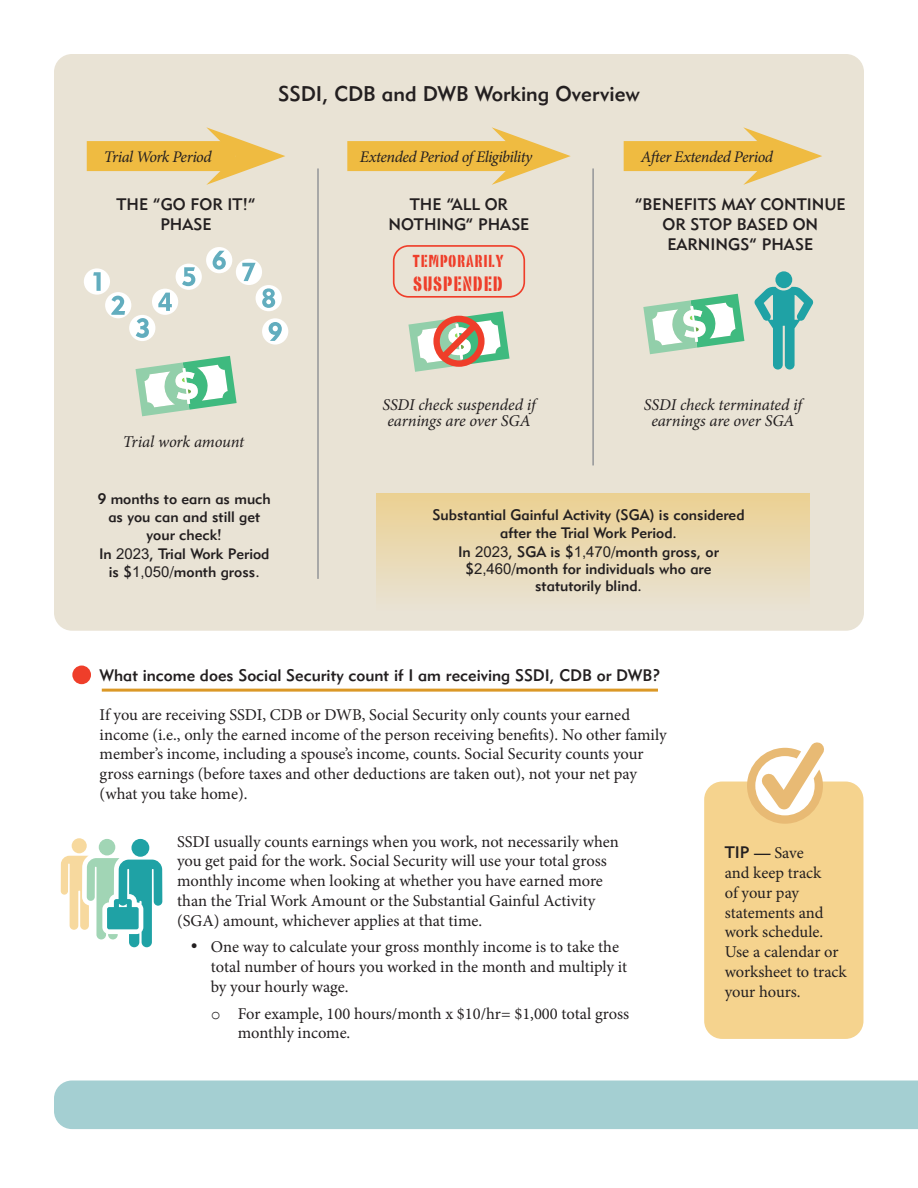
<style>
.page{position:relative;width:918px;height:1188px;background:#fff}
.page>*{position:absolute;margin:0;border:0;box-sizing:border-box;transform-origin:0 0}
.t1{font:21px "Geometric 415 BT Medium A";color:#231f20}
.t2{font:19.8px "Stencil Sans";color:#ef3e2a}
.t3{font:16.5px/19.8px "Minion Pro";letter-spacing:-.005em;color:#231f20}
.t4{font:16.5px/19.8px "Geometric 415 BT Medium A";color:#231f20;text-align:center}
.t5{font:italic 16.5px/16.5px "Minion Pro";letter-spacing:-.01em;color:#231f20;text-align:center}
.t6{font:16.5px "Stencil Sans";color:#ef3e2a}
.t7{font:italic 16.2px "Minion Pro";letter-spacing:-.03em;color:#231f20}
.t8{font:15px/18.1px "Geometric 415 BT Medium A";color:#231f20;text-align:center}
.s1{font-family:"Arial"}
.s2{font-family:"Courier New"}
.s3{font-family:"Geometric 415 BT Medium A"}
</style>
<div class="page">
<div style="left:54px;top:54px;width:810px;height:577px;background:#e9e3d5;border-radius:18px"></div>
<div style="left:377px;top:493px;width:433px;height:118px;background:linear-gradient(to bottom,#ebd092,#e9e2d4)"></div>
<div style="left:624px;top:141px;width:148px;height:30px;background:#efbb41"></div>
<div style="left:87px;top:141px;width:149px;height:30px;background:#efbb41"></div>
<hr style="left:592px;top:168px;width:2px;height:297px;background:#939598">
<hr style="left:317px;top:168px;width:2px;height:411px;background:#939598">
<hr style="left:102px;top:689px;width:556px;height:3px;background:#db9826">
<svg style="left:206px;top:127px;width:79px;height:58px"></svg>
<svg style="left:743px;top:127px;width:79px;height:58px"></svg>
<div style="left:347px;top:141px;width:174px;height:30px;background:#efbb41"></div>
<svg style="left:492px;top:127px;width:79px;height:58px"></svg>
<svg style="left:136px;top:356px;width:101px;height:60px"></svg>
<div style="left:129px;top:315px;width:26px;height:26px;background:#fff;border-radius:50%"></div>
<svg style="left:136px;top:318px;width:13px;height:20px"></svg>
<div style="left:84px;top:268px;width:26px;height:27px;background:#fff;border-radius:50%"></div>
<svg style="left:93px;top:272px;width:8px;height:19px"></svg>
<div style="left:105px;top:292px;width:26px;height:26px;background:#fff;border-radius:50%"></div>
<svg style="left:111px;top:296px;width:14px;height:19px"></svg>
<div style="left:152px;top:289px;width:26px;height:26px;background:#fff;border-radius:50%"></div>
<svg style="left:158px;top:293px;width:14px;height:18px"></svg>
<div style="left:176px;top:264px;width:26px;height:26px;background:#fff;border-radius:50%"></div>
<svg style="left:182px;top:267px;width:13px;height:19px"></svg>
<div style="left:206px;top:247px;width:26px;height:26px;background:#fff;border-radius:50%"></div>
<svg style="left:213px;top:251px;width:13px;height:19px"></svg>
<div style="left:236px;top:259px;width:26px;height:26px;background:#fff;border-radius:50%"></div>
<svg style="left:242px;top:263px;width:14px;height:18px"></svg>
<div style="left:256px;top:285px;width:26px;height:26px;background:#fff;border-radius:50%"></div>
<svg style="left:262px;top:288px;width:13px;height:20px"></svg>
<div style="left:262px;top:318px;width:26px;height:27px;background:#fff;border-radius:50%"></div>
<svg style="left:269px;top:322px;width:13px;height:19px"></svg>
<div style="left:393px;top:245px;width:132px;height:53px;border:2px solid #ef3e2a;border-radius:15px"></div>
<svg style="left:408px;top:311px;width:102px;height:61px"></svg>
<svg style="left:643px;top:294px;width:101px;height:60px"></svg>
<svg style="left:754px;top:287px;width:59px;height:83px"></svg>
<div style="left:775px;top:271px;width:17px;height:17px;background:#1fa2a5;border-radius:50%"></div>
<div style="left:131px;top:839px;width:18px;height:18px;background:#1fa2a5;border-radius:50%"></div>
<svg style="left:61px;top:856px;width:101px;height:91px"></svg>
<div style="left:99px;top:839px;width:16px;height:16px;background:#a1d5b5;border-radius:50%"></div>
<div style="left:72px;top:666px;width:19px;height:18px;background:#ef3e2a;border-radius:50%"></div>
<div style="left:704px;top:782px;width:159px;height:257px;background:#f5d38e;border-radius:18px"></div>
<svg style="left:747px;top:742px;width:78px;height:82px"></svg>
<div style="left:72px;top:838px;width:15px;height:15px;background:#f7d99e;border-radius:50%"></div>
<div style="left:54px;top:1081px;width:864px;height:48px;background:#a4cfd2"></div>
<h3 class="t1" style="left:278px;top:80px;width:363px">SSDI, CDB and DWB Working Overview</h3>
<p class="t7" style="left:104px;top:146px;width:109px">Trial Work Period</p>
<p class="t7" style="left:360px;top:146px;width:174px">Extended Period ofEligibility</p>
<p class="t7" style="left:641px;top:146px;width:134px">Afer Extended Period</p>
<p class="t4" style="left:116px;top:194px;width:141px">THE “GO FOR IT!”<br>PHASE</p>
<p class="t4" style="left:635px;top:194px;width:212px">“BENEFITS MAY CONTINUE<br>OR STOP BASED ON<br>EARNINGS” PHASE</p>
<p class="t4" style="left:388px;top:194px;width:143px">THE “ALL OR<br>NOTHING” PHASE</p>
<p class="t6" style="left:413px;top:254px;width:93px">TEMPORARILY</p>
<p class="t2" style="left:413px;top:275px;width:92px">SUSPENDED</p>
<p class="t5" style="left:123px;top:433px;width:123px">Trial work amount</p>
<p class="t8" style="left:98px;top:490px;width:175px">9 months to earn as much as you can and still get your check!<br>In <span class="s1">2023</span>, Trial Work Period is $<span class="s1">1,050</span>/month gross.</p>
<p class="t5" style="left:382px;top:396px;width:160px">SSDI check suspended if earnings are over SGA</p>
<p class="t5" style="left:644px;top:396px;width:164px">SSDI check terminated if earnings are over SGA</p>
<p class="t8" style="left:432px;top:506px;width:314px">Substantial Gainful Activity (SGA) is considered after the Trial Work Period.<br>In <span class="s1">2023</span>, SGA is $<span class="s1">1,470</span>/month gross, or $<span class="s1">2,460</span>/month for individuals who are statutorily blind.</p>
<p class="t4" style="left:99px;top:665px;width:563px">What income does Social Security count if I am receiving SSDI, CDB or DWB?</p>
<p class="t3" style="left:100px;top:705px;width:569px">If you are receiving SSDI, CDB or DWB, Social Security only counts your earned income (i.e., only the earned income of the person receiving benefts). No other family member’s income, including a spouse’s income, counts. Social Security counts your gross earnings (before taxes and other deductions are taken out), not your net pay (what you take home).</p>
<p class="t3" style="left:177px;top:832px;width:443px">SSDI usually counts earnings when you work, not necessarily when you get paid for the work. Social Security will use your total gross monthly income when looking at whether you have earned more than the Trial Work Amount or the Substantial Gainful Activity (SGA) amount, whichever applies at that time.</p>
<p class="t3" style="left:211px;top:937px;width:418px;text-indent:-20px">• One way to calculate your gross monthly income is to take the total number of hours you worked in the month and multiply it by your hourly wage.</p>
<p class="t3" style="left:238px;top:1003px;width:393px;text-indent:-27px"><span class="s2">o</span> For example, 100 hours/month x $10/hr= $1,000 total gross monthly income.</p>
<p class="t3" style="left:725px;top:843px;width:123px"><span class="s3">TIP —</span> Save<br>and keep track<br>of your pay statements and work schedule.<br>Use a calendar or worksheet to track your hours.</p>
</div>
